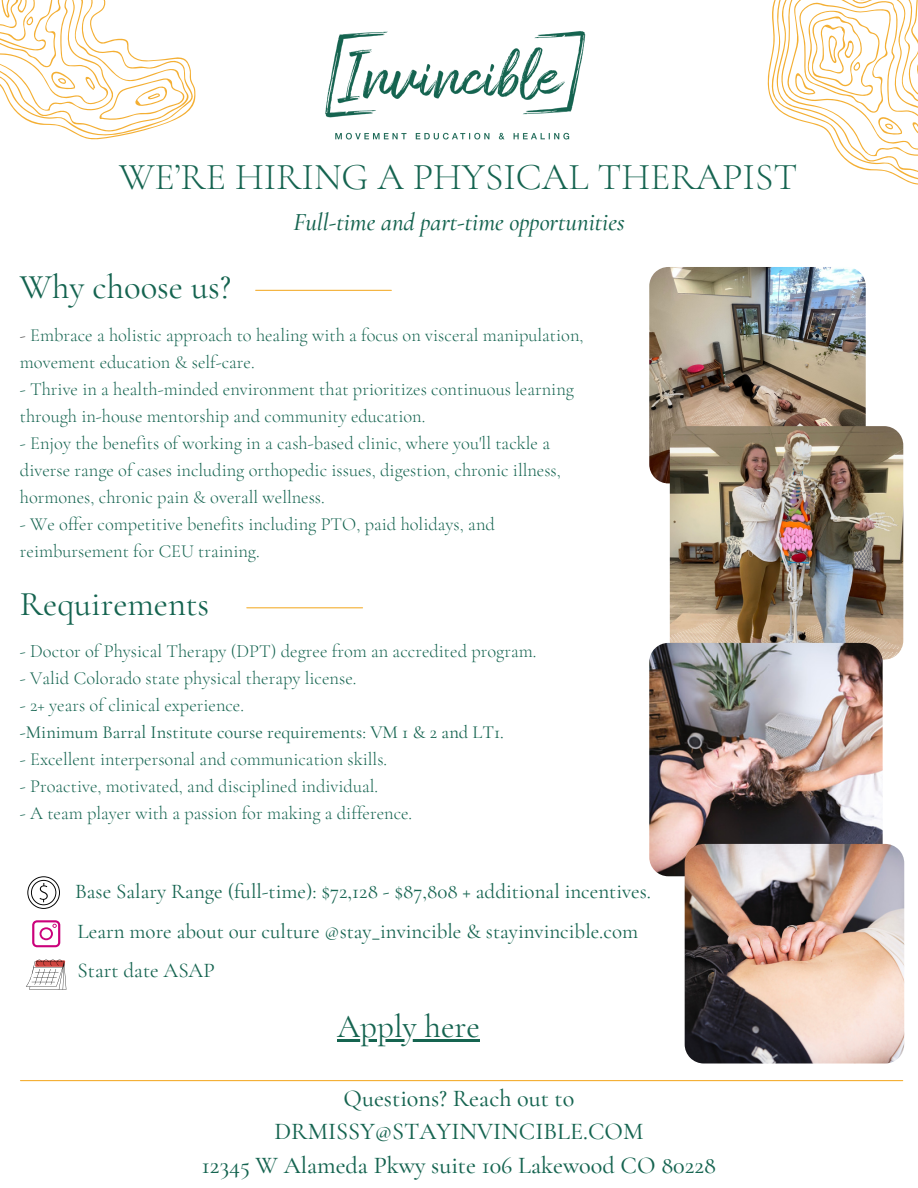
<style>
.page{position:relative;width:918px;height:1188px;background:#fff}
.page>*{position:absolute;margin:0;border:0;box-sizing:border-box;transform-origin:0 0}
.t1{font:300 37.95px "Cormorant Garamond";color:#156450}
.t2{font:34.65px "Cormorant Garamond";color:#156450}
.t3{font:33px "Cormorant Garamond";color:#156450}
.t4{font:italic 500 24.75px "Cormorant Garamond";color:#156450}
.t5{font:500 24.15px/33.8px "Cormorant Garamond";color:#156450;text-align:center}
.t6{font:21px "Cormorant Garamond";color:#156450}
.t7{font:300 18.45px/27px "Cormorant Garamond";color:#156450}
.t8{font:18.45px "Cormorant Garamond";color:#156450}
.s1{color:#545454}
</style>
<div class="page">
<hr style="left:21px;top:1080px;width:882px;height:1px;background:#f4af33">
<hr style="left:256px;top:290px;width:135px;height:1px;background:#f4af33">
<hr style="left:247px;top:607px;width:116px;height:1px;background:#f4af33">
<img style="left:325px;top:31px;width:261px;height:109px">
<img style="left:649px;top:267px;width:217px;height:216px">
<img style="left:670px;top:426px;width:233px;height:234px;border-radius:19px">
<img style="left:649px;top:643px;width:234px;height:233px;border-radius:19px">
<img style="left:685px;top:844px;width:219px;height:220px">
<svg style="left:32px;top:920px;width:28px;height:27px"></svg>
<svg style="left:27px;top:876px;width:33px;height:33px"></svg>
<svg style="left:26px;top:959px;width:40px;height:31px"></svg>
<hr style="left:337px;top:1039px;width:143px;height:2px;background:#156450">
<svg style="left:0;top:0;width:196px;height:140px"></svg>
<svg style="left:767px;top:0;width:151px;height:185px"></svg>
<p class="t1" style="left:119px;top:154px;width:680px">WE’RE HIRING A PHYSICAL THERAPIST</p>
<h2 class="t4" style="left:293px;top:207px;width:333px">Full-time and part-time opportunities</h2>
<p class="t2" style="left:20px;top:266px;width:213px">Why choose us?</p>
<h2 class="t7" style="left:20px;top:321px;width:565px"><span class="s1">-</span> Embrace a holistic approach to healing with a focus on visceral manipulation, movement education &amp; self-care.</h2>
<p class="t7" style="left:20px;top:375px;width:556px">- Thrive in a health-minded environment that prioritizes continuous learning through in-house mentorship and community education.</p>
<p class="t7" style="left:20px;top:429px;width:542px">- Enjoy the benefits of working in a cash-based clinic, where you'll tackle a diverse range of cases including orthopedic issues, digestion, chronic illness, hormones, chronic pain &amp; overall wellness.</p>
<p class="t7" style="left:20px;top:510px;width:476px">- We offer competitive benefits including PTO, paid holidays, and reimbursement for CEU training.</p>
<p class="t2" style="left:20px;top:583px;width:191px">Requirements</p>
<p class="t7" style="left:20px;top:638px;width:518px">- Doctor of Physical Therapy (DPT) degree from an accredited program.</p>
<p class="t7" style="left:20px;top:665px;width:338px">- Valid Colorado state physical therapy license.</p>
<p class="t7" style="left:20px;top:692px;width:226px">- 2+ years of clinical experience.</p>
<p class="t8" style="left:20px;top:721px;width:485px">-Minimum Barral Institute course requirements: VM 1 &amp; 2 and LT1.</p>
<p class="t7" style="left:20px;top:746px;width:369px">- Excellent interpersonal and communication skills.</p>
<p class="t7" style="left:20px;top:773px;width:360px">- Proactive, motivated, and disciplined individual.</p>
<p class="t7" style="left:20px;top:800px;width:394px">- A team player with a passion for making a difference.</p>
<p class="t6" style="left:75px;top:879px;width:577px">Base Salary Range (full-time): $72,128 - $87,808 + additional incentives.</p>
<p class="t6" style="left:78px;top:918px;width:562px">Learn more about our culture @stay_invincible &amp; stayinvincible.com</p>
<h5 class="t6" style="left:78px;top:958px;width:139px">Start date ASAP</h5>
<h5 class="t3" style="left:337px;top:1006px;width:144px">Apply here</h5>
<p class="t5" style="left:202px;top:1081px;width:516px">Questions? Reach out to<br>DRMISSY@STAYINVINCIBLE.COM<br>12345 W Alameda Pkwy suite 106 Lakewood CO 80228</p>
</div>
